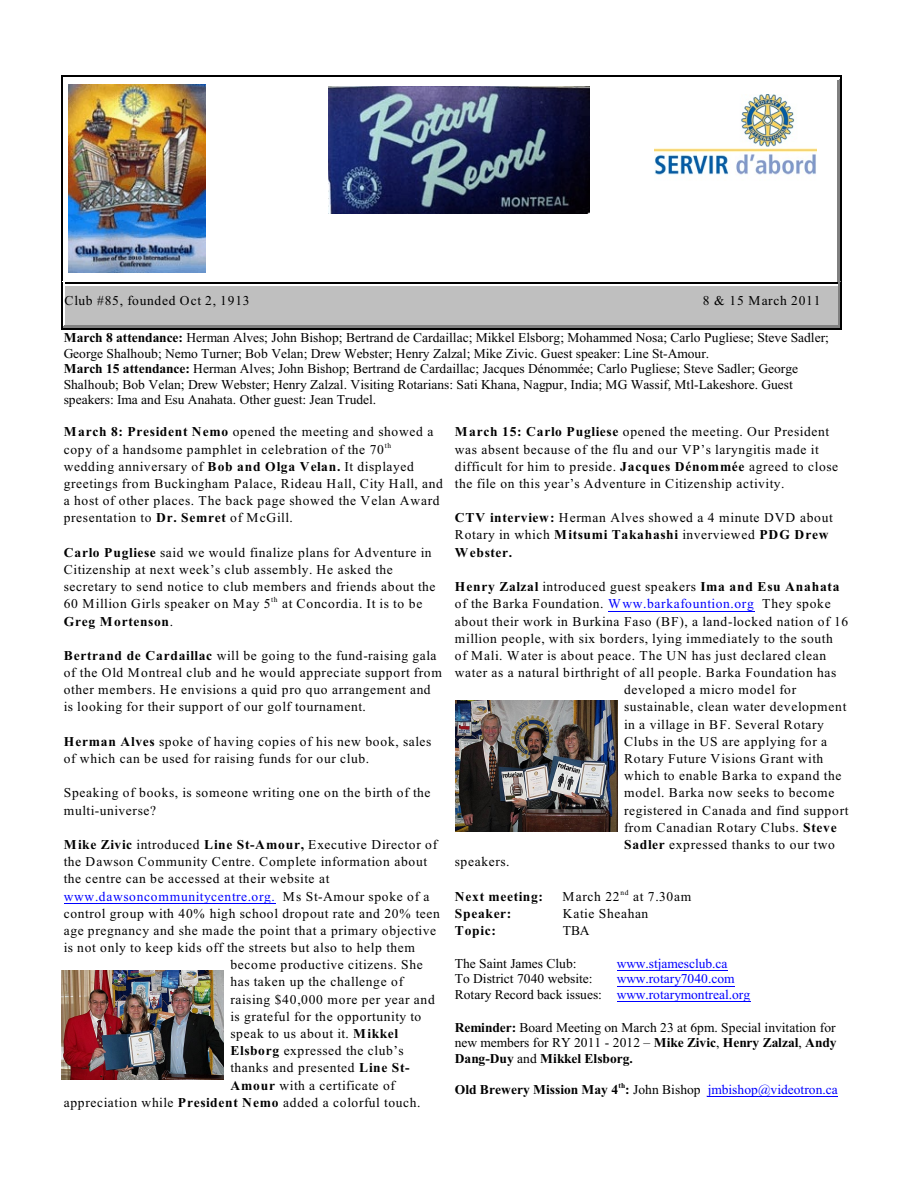
<style>
.page{position:relative;width:918px;height:1188px;background:#fff}
.page>*{position:absolute;margin:0;border:0;box-sizing:border-box;transform-origin:0 0}
.t1{font:13.5px/17.2px "Times New Roman";letter-spacing:.045em;color:#000}
.t2{font:13.5px/15.5px "Times New Roman";color:#000}
.t3{font:13.5px/15.5px "Times New Roman";color:#00f}
.t4{font:700 13.5px "Times New Roman";letter-spacing:.05em;color:#000}
.t5{font:13.5px "Times New Roman";letter-spacing:.05em;color:#00f}
.t6{font:700 13.5px "Times New Roman";color:#000}
.t7{font:7.5px "Times New Roman";color:#000}
.t8{font:700 7.5px "Times New Roman";color:#000}
.s1{font-weight:700}
.s2{font-weight:400}
.s3{color:#00f}
.s4{color:#000}
</style>
<div class="page">
<hr style="left:838px;top:78px;width:1px;height:204px;background:#808080">
<hr style="left:64px;top:78px;width:775px;height:2px;background:#fff">
<hr style="left:839px;top:77px;width:1px;height:205px;background:#808080">
<hr style="left:62px;top:77px;width:778px;height:1px;background:#fff">
<hr style="left:61px;top:76px;width:1px;height:206px;background:#000">
<hr style="left:840px;top:76px;width:2px;height:206px;background:#000">
<hr style="left:61px;top:76px;width:781px;height:1px;background:#000">
<hr style="left:64px;top:325px;width:395px;height:2px;background:#808080">
<hr style="left:62px;top:327px;width:397px;height:1px;background:#808080">
<hr style="left:61px;top:282px;width:1px;height:47px;background:#000">
<hr style="left:61px;top:328px;width:398px;height:1px;background:#000">
<div style="left:65px;top:285px;width:394px;height:40px;background:#bfbfbf"></div>
<hr style="left:65px;top:285px;width:394px;height:1px;background:#fff">
<hr style="left:65px;top:282px;width:394px;height:1px;background:#000">
<hr style="left:838px;top:283px;width:1px;height:44px;background:#808080">
<hr style="left:459px;top:325px;width:380px;height:2px;background:#808080">
<hr style="left:839px;top:282px;width:1px;height:46px;background:#808080">
<hr style="left:459px;top:327px;width:381px;height:1px;background:#808080">
<hr style="left:840px;top:282px;width:2px;height:47px;background:#000">
<hr style="left:459px;top:328px;width:383px;height:1px;background:#000">
<div style="left:459px;top:285px;width:379px;height:40px;background:#bfbfbf"></div>
<hr style="left:459px;top:285px;width:378px;height:1px;background:#fff">
<hr style="left:459px;top:282px;width:378px;height:1px;background:#000">
<hr style="left:64px;top:903px;width:211px;height:1px;background:#00f">
<hr style="left:608px;top:611px;width:147px;height:1px;background:#00f">
<hr style="left:617px;top:970px;width:111px;height:1px;background:#00f">
<hr style="left:617px;top:986px;width:118px;height:1px;background:#00f">
<hr style="left:617px;top:1001px;width:133px;height:1px;background:#00f">
<hr style="left:708px;top:1096px;width:130px;height:1px;background:#00f">
<img style="left:655px;top:95px;width:162px;height:80px">
<img style="left:328px;top:86px;width:261px;height:127px">
<img style="left:68px;top:84px;width:137px;height:188px">
<img style="left:62px;top:970px;width:162px;height:110px">
<img style="left:455px;top:701px;width:163px;height:130px">
<p class="t1" style="left:64px;top:293px;width:187px">Club #85, founded Oct 2, 1913</p>
<p class="t1" style="left:703px;top:293px;width:119px">8 &amp; 15 March 2011</p>
<p class="t2" style="left:64px;top:331px;width:767px"><span class="s1">March 8 attendance:</span> Herman Alves; John Bishop; Bertrand de Cardaillac; Mikkel Elsborg; Mohammed Nosa; Carlo Pugliese; Steve Sadler; George Shalhoub; Nemo Turner; Bob Velan; Drew Webster; Henry Zalzal; Mike Zivic. Guest speaker: Line St-Amour.<br><span class="s1">March 15 attendance:</span> Herman Alves; John Bishop; Bertrand de Cardaillac; Jacques Dénommée; Carlo Pugliese; Steve Sadler; George Shalhoub; Bob Velan; Drew Webster; Henry Zalzal. Visiting Rotarians: Sati Khana, Nagpur, India; MG Wassif, Mtl-Lakeshore. Guest speakers: Ima and Esu Anahata. Other guest: Jean Trudel.</p>
<p class="t1" style="left:64px;top:424px;width:381px"><span class="s1">March 8: President Nemo</span> opened the meeting and showed a copy of a handsome pamphlet in celebration of the 70<sup>th </sup>wedding anniversary of <span class="s1">Bob and Olga Velan.</span> It displayed greetings from Buckingham Palace, Rideau Hall, City Hall, and a host of other places. The back page showed the Velan Award presentation to <span class="s1">Dr. Semret</span> of McGill.</p>
<p class="t1" style="left:64px;top:545px;width:373px"><span class="s1">Carlo Pugliese</span> said we would finalize plans for Adventure in Citizenship at next week’s club assembly. He asked the secretary to send notice to club members and friends about the 60 Million Girls speaker on May 5 at Concordia. It is to be</p>
<p class="t1" style="left:455px;top:424px;width:385px"><span class="s1">March 15: Carlo Pugliese</span> opened the meeting. Our President was absent because of the flu and our VP’s laryngitis made it difficult for him to preside. <span class="s1">Jacques Dénommée</span> agreed to close the file on this year’s Adventure in Citizenship activity.</p>
<p class="t1" style="left:455px;top:511px;width:380px"><span class="s1">CTV interview:</span> Herman Alves showed a 4 minute DVD about<br>Rotary in which <span class="s1">Mitsumi Takahashi</span> inverviewed <span class="s1">PDG Drew<br>Webster.</span></p>
<p class="t4" style="left:455px;top:582px;width:386px">Henry Zalzal <span class="s2">introduced guest speakers</span> Ima and Esu Anahata</p>
<p class="t1" style="left:455px;top:596px;width:377px">of the Barka Foundation. <span class="s3">Www.barkafountion.org</span> They spoke</p>
<p class="t1" style="left:455px;top:614px;width:395px">about their work in Burkina Faso (BF), a land-locked nation of 16</p>
<p class="t1" style="left:455px;top:631px;width:380px">million people, with six borders, lying immediately to the south</p>
<p class="t1" style="left:455px;top:648px;width:373px">of Mali. Water is about peace. The UN has just declared clean</p>
<p class="t1" style="left:455px;top:665px;width:383px">water as a natural birthright of all people. Barka Foundation has</p>
<p class="t1" style="left:624px;top:682px;width:174px">developed a micro model for</p>
<p class="t1" style="left:624px;top:700px;width:224px">sustainable, clean water development</p>
<p class="t1" style="left:624px;top:717px;width:201px">in a village in BF. Several Rotary</p>
<p class="t1" style="left:624px;top:734px;width:205px">Clubs in the US are applying for a</p>
<p class="t1" style="left:624px;top:751px;width:201px">Rotary Future Visions Grant with</p>
<p class="t1" style="left:624px;top:768px;width:219px">which to enable Barka to expand the</p>
<p class="t1" style="left:624px;top:786px;width:212px">model. Barka now seeks to become</p>
<p class="t1" style="left:624px;top:803px;width:226px">registered in Canada and find support</p>
<p class="t1" style="left:624px;top:820px;width:214px">from Canadian Rotary Clubs. <span class="s1">Steve</span></p>
<p class="t1" style="left:624px;top:837px;width:212px"><span class="s1">Sadler</span> expressed thanks to our two</p>
<p class="t1" style="left:455px;top:854px;width:56px">speakers.</p>
<p class="t4" style="left:455px;top:891px;width:90px">Next meeting:</p>
<p class="t1" style="left:562px;top:889px;width:130px">March 22 at 7.30am</p>
<p class="t7" style="left:271px;top:597px;width:8px">th</p>
<p class="t4" style="left:64px;top:616px;width:111px">Greg Mortenson<span class="s2">.</span></p>
<p class="t1" style="left:64px;top:648px;width:380px"><span class="s1">Bertrand de Cardaillac</span> will be going to the fund-raising gala of the Old Montreal club and he would appreciate support from other members. He envisions a quid pro quo arrangement and is looking for their support of our golf tournament.</p>
<p class="t1" style="left:64px;top:734px;width:369px"><span class="s1">Herman Alves</span> spoke of having copies of his new book, sales of which can be used for raising funds for our club.</p>
<p class="t1" style="left:64px;top:786px;width:368px">Speaking of books, is someone writing one on the birth of the multi-universe?</p>
<p class="t1" style="left:64px;top:837px;width:375px"><span class="s1">Mike Zivic</span> introduced <span class="s1">Line St-Amour,</span> Executive Director of</p>
<p class="t1" style="left:64px;top:854px;width:365px">the Dawson Community Centre. Complete information about</p>
<p class="t1" style="left:64px;top:871px;width:267px">the centre can be accessed at their website at</p>
<p class="t5" style="left:64px;top:891px;width:367px">www.dawsoncommunitycentre.org. <span class="s4">Ms St-Amour spoke of a</span></p>
<p class="t1" style="left:64px;top:906px;width:378px">control group with 40% high school dropout rate and 20% teen</p>
<p class="t1" style="left:64px;top:923px;width:374px">age pregnancy and she made the point that a primary objective</p>
<p class="t1" style="left:64px;top:940px;width:353px">is not only to keep kids off the streets but also to help them</p>
<p class="t1" style="left:230px;top:957px;width:194px">become productive citizens. She</p>
<p class="t1" style="left:230px;top:975px;width:174px">has taken up the challenge of</p>
<p class="t1" style="left:230px;top:992px;width:206px">raising $40,000 more per year and</p>
<p class="t1" style="left:230px;top:1009px;width:192px">is grateful for the opportunity to</p>
<p class="t1" style="left:230px;top:1026px;width:169px">speak to us about it. <span class="s1">Mikkel</span></p>
<p class="t1" style="left:230px;top:1043px;width:175px"><span class="s1">Elsborg</span> expressed the club’s</p>
<p class="t1" style="left:230px;top:1061px;width:181px">thanks and presented <span class="s1">Line St-</span></p>
<p class="t1" style="left:230px;top:1078px;width:166px"><span class="s1">Amour</span> with a certificate of</p>
<p class="t1" style="left:64px;top:1095px;width:358px">appreciation while <span class="s1">President Nemo</span> added a colorful touch.</p>
<p class="t7" style="left:620px;top:889px;width:10px">nd</p>
<p class="t4" style="left:455px;top:909px;width:58px">Speaker:</p>
<p class="t1" style="left:563px;top:906px;width:87px">Katie Sheahan</p>
<p class="t4" style="left:455px;top:926px;width:43px">Topic:</p>
<p class="t1" style="left:563px;top:923px;width:28px">TBA</p>
<p class="t2" style="left:455px;top:957px;width:123px">The Saint James Club:</p>
<p class="t3" style="left:617px;top:957px;width:112px">www.stjamesclub.ca</p>
<p class="t2" style="left:455px;top:972px;width:139px">To District 7040 website:</p>
<p class="t3" style="left:455px;top:972px;width:297px;text-indent:162px">www.rotary7040.com<br><span class="s4">Rotary Record back issues:</span> www.rotarymontreal.org</p>
<p class="t1" style="left:455px;top:1021px;width:383px;line-height:15.5px;text-align:justify"><span class="s1">Reminder:</span> Board Meeting on March 23 at 6pm. Special invitation for new members for RY 2011 - 2012 – <span class="s1">Mike Zivic</span>, <span class="s1">Henry Zalzal</span>, <span class="s1">Andy Dang-Duy</span> and <span class="s1">Mikkel Elsborg.</span></p>
<p class="t6" style="left:455px;top:1084px;width:247px">Old Brewery Mission May 4 : <span class="s2">John Bishop</span></p>
<p class="t8" style="left:618px;top:1083px;width:8px">th</p>
<p class="t3" style="left:708px;top:1083px;width:132px">jmbishop@videotron.ca</p>
</div>
